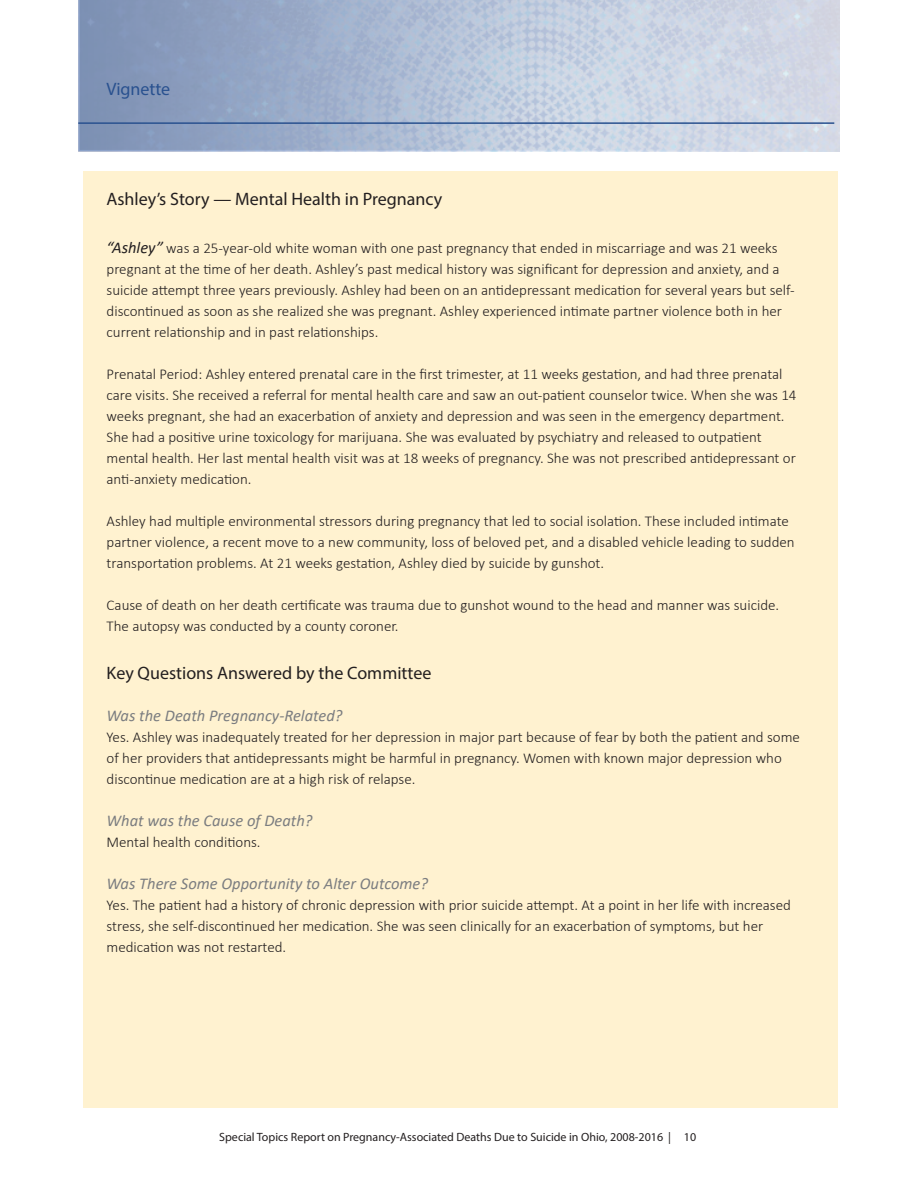
<style>
.page{position:relative;width:918px;height:1188px;background:#fff}
.page>*{position:absolute;margin:0;border:0;box-sizing:border-box;transform-origin:0 0}
.t1{font:18px "Myriad Pro";color:#231f20}
.t2{font:18px "Myriad Pro";color:#29518f}
.t3{font:italic 16.5px "Calibri";color:#7b7d80}
.t4{font:300 15px/21px "Calibri";color:#231f20}
.t5{font:12px "Myriad Pro";color:#231f20}
.s1{font-weight:400;font-style:italic;font-size:16.5px}
</style>
<div class="page">
<svg style="left:78px;top:0;width:762px;height:151px;background:#b0bdd4"></svg>
<hr style="left:78px;top:122px;width:756px;height:2px;background:#29518f">
<div style="left:83px;top:171px;width:754px;height:936px;background:#fff2d0"></div>
<p class="t2" style="left:107px;top:78px;width:65px">Vignette</p>
<p class="t1" style="left:107px;top:188px;width:337px">Ashley’s Story — Mental Health in Pregnancy</p>
<p class="t4" style="left:107px;top:237px;width:690px"><span class="s1">“Ashley”</span> was a 25-year-old white woman with one past pregnancy that ended in miscarriage and was 21 weeks pregnant at the time of her death. Ashley’s past medical history was significant for depression and anxiety, and a suicide attempt three years previously. Ashley had been on an antidepressant medication for several years but self&shy;discontinued as soon as she realized she was pregnant. Ashley experienced intimate partner violence both in her current relationship and in past relationships.</p>
<p class="t4" style="left:107px;top:363px;width:691px">Prenatal Period: Ashley entered prenatal care in the first trimester, at 11 weeks gestation, and had three prenatal care visits. She received a referral for mental health care and saw an out-patient counselor twice. When she was 14 weeks pregnant, she had an exacerbation of anxiety and depression and was seen in the emergency department.<br>She had a positive urine toxicology for marijuana. She was evaluated by psychiatry and released to outpatient mental health. Her last mental health visit was at 18 weeks of pregnancy. She was not prescribed antidepressant or anti-anxiety medication.</p>
<p class="t4" style="left:107px;top:510px;width:690px">Ashley had multiple environmental stressors during pregnancy that led to social isolation. These included intimate partner violence, a recent move to a new community, loss of beloved pet, and a disabled vehicle leading to sudden transportation problems. At 21 weeks gestation, Ashley died by suicide by gunshot.</p>
<p class="t4" style="left:107px;top:594px;width:674px">Cause of death on her death certificate was trauma due to gunshot wound to the head and manner was suicide.<br>The autopsy was conducted by a county coroner.</p>
<p class="t1" style="left:107px;top:662px;width:326px">Key Questions Answered by the Committee</p>
<p class="t3" style="left:107px;top:704px;width:238px">Was the Death Pregnancy-Related?</p>
<p class="t4" style="left:107px;top:726px;width:695px">Yes. Ashley was inadequately treated for her depression in major part because of fear by both the patient and some of her providers that antidepressants might be harmful in pregnancy. Women with known major depression who discontinue medication are at a high risk of relapse.</p>
<p class="t3" style="left:107px;top:809px;width:207px">What was the Cause of Death?</p>
<p class="t4" style="left:107px;top:831px;width:156px">Mental health conditions.</p>
<p class="t3" style="left:107px;top:872px;width:323px">Was There Some Opportunity to Alter Outcome?</p>
<p class="t4" style="left:107px;top:894px;width:686px">Yes. The patient had a history of chronic depression with prior suicide attempt. At a point in her life with increased stress, she self-discontinued her medication. She was seen clinically for an exacerbation of symptoms, but her medication was not restarted.</p>
<p class="t5" style="left:219px;top:1129px;width:478px">Special Topics Report on Pregnancy-Associated Deaths Due to Suicide in Ohio, 2008-2016 | 10</p>
</div>
